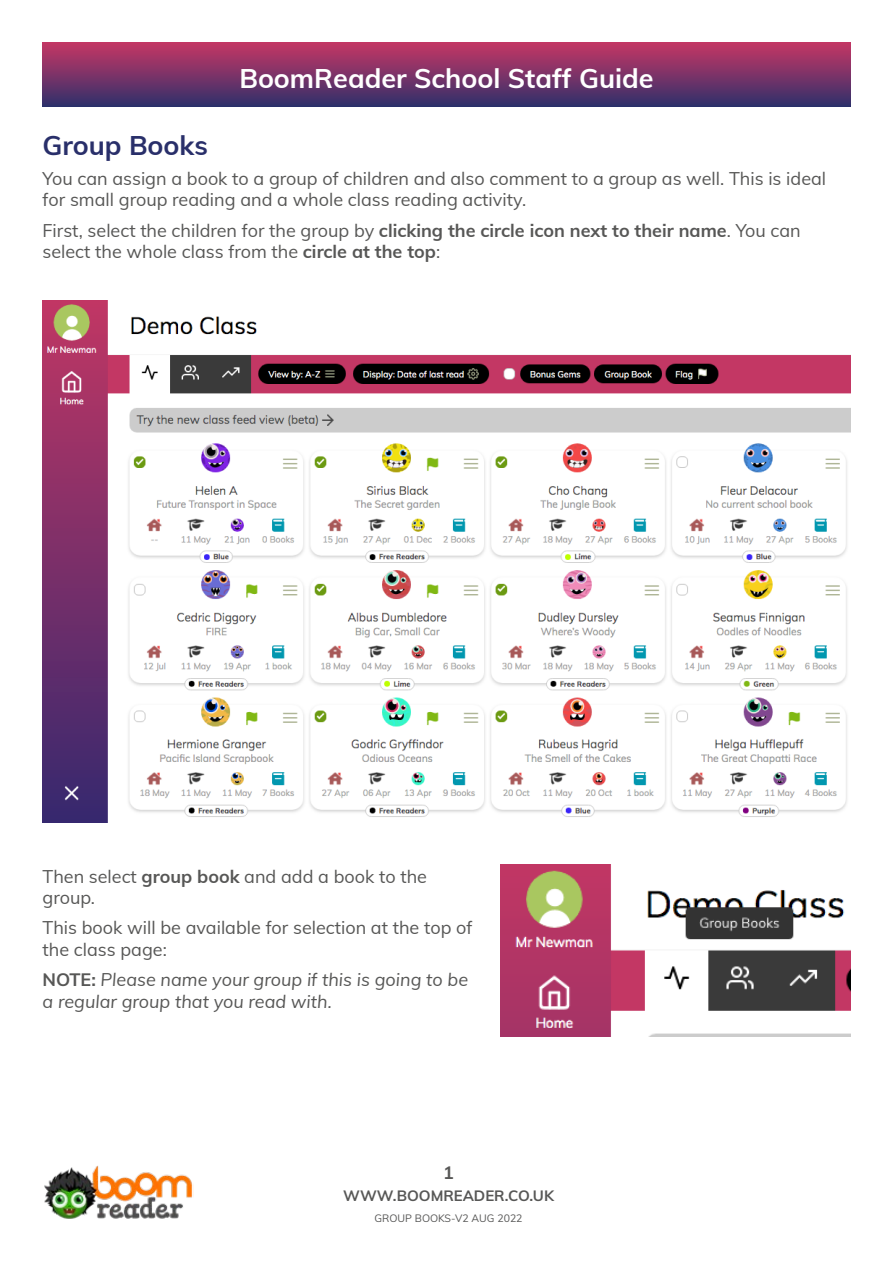
<style>
.page{position:relative;width:893px;height:1263px;background:#fff}
.page>*{position:absolute;margin:0;border:0;box-sizing:border-box;transform-origin:0 0}
.t1{font:700 27px "Muli";color:#fff}
.t2{font:700 27px "Muli";color:#292f6a}
.t3{font:18px/21.6px "Muli";color:#575756}
.t4{font:italic 18px/21.6px "Muli";color:#575756}
.t5{font:700 18px "Muli";color:#575756}
.t6{font:700 15px "Muli";color:#575756}
.t7{font:10.5px "Muli";color:#575756}
.s1{font-weight:700}
.s2{font-weight:700;font-style:normal}
</style>
<div class="page">
<img style="left:44px;top:1165px;width:150px;height:54px">
<img style="left:43px;top:301px;width:807px;height:522px">
<div style="left:43px;top:43px;width:807px;height:63px;background:linear-gradient(to bottom,#c53664,#32306b)"></div>
<img style="left:501px;top:865px;width:349px;height:171px">
<h1 class="t1" style="left:239px;top:59px;width:416px">BoomReader School Staff Guide</h1>
<h1 class="t2" style="left:43px;top:125px;width:167px">Group Books</h1>
<p class="t3" style="left:43px;top:167px;width:785px">You can assign a book to a group of children and also comment to a group as well. This is ideal for small group reading and a whole class reading activity.</p>
<p class="t3" style="left:43px;top:218px;width:760px">First, select the children for the group by <span class="s1">clicking the circle icon next to their name</span>. You can select the whole class from the <span class="s1">circle at the top</span>:</p>
<p class="t3" style="left:43px;top:865px;width:386px">Then select <span class="s1">group book</span> and add a book to the group.</p>
<p class="t3" style="left:43px;top:916px;width:431px">This book will be available for selection at the top of the class page:</p>
<p class="t4" style="left:43px;top:968px;width:427px"><span class="s2">NOTE:</span> Please name your group if this is going to be a regular group that you read with.</p>
<p class="t5" style="left:443px;top:1159px;width:12px">1</p>
<p class="t6" style="left:343px;top:1185px;width:212px">WWW.BOOMREADER.CO.UK</p>
<p class="t7" style="left:375px;top:1211px;width:149px">GROUP BOOKS-V2 AUG 2022</p>
</div>
